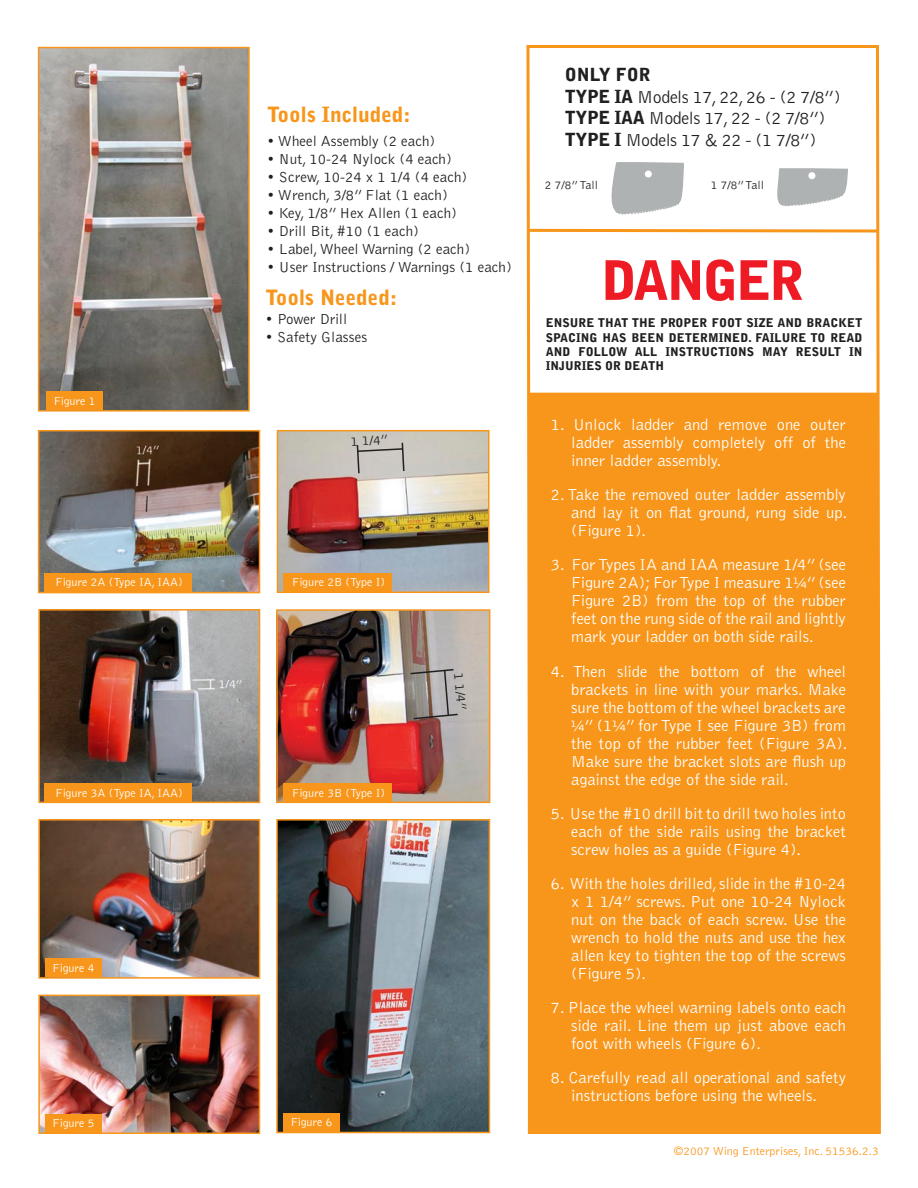
<style>
.page{position:relative;width:918px;height:1188px;background:#fff}
.page>*{position:absolute;margin:0;border:0;box-sizing:border-box;transform-origin:0 0}
.t1{font:900 54px "Bell Gothic";letter-spacing:-.05em;color:#ee1b25}
.t2{font:900 21px "Bell Gothic";color:#f8961b}
.t3{font:300 18px "Bell Gothic";letter-spacing:-.025em;color:#212020}
.t4{font:900 18px "Bell Gothic";color:#212020}
.Paragraph_Style_1{font:300 16.5px/18px "Bell Gothic";color:#fff;text-align:justify}
.t5{font:300 15px "Bell Gothic";color:#212020}
.t6{font:300 15px "Bell Gothic";letter-spacing:-.02em;color:#212020}
.Paragraph_Style_1-2{font:300 13.5px "Bell Gothic";color:#212020}
.Paragraph_Style_1-3{font:900 12px/14.4px "Bell Gothic";color:#212020;text-align:justify}
.t7{font:300 12px "Bell Gothic";color:#fff}
.t8{font:300 12px "Bell Gothic";color:#f8961b}
.Paragraph_Style_1-4{font:300 12px "Bell Gothic";color:#212020}
.s1{font-weight:900}
</style>
<div class="page">
<img style="left:41px;top:433px;width:216px;height:157px">
<div style="left:38px;top:430px;width:222px;height:163px;border:2px solid #f8961b"></div>
<img style="left:41px;top:612px;width:216px;height:188px">
<div style="left:38px;top:609px;width:222px;height:194px;border:2px solid #f8961b"></div>
<img style="left:41px;top:822px;width:216px;height:154px">
<div style="left:38px;top:819px;width:222px;height:160px;border:2px solid #f8961b"></div>
<img style="left:41px;top:998px;width:216px;height:133px">
<div style="left:38px;top:995px;width:222px;height:139px;border:2px solid #f8961b"></div>
<div style="left:45px;top:573px;width:147px;height:19px;background:#f8961b"></div>
<img style="left:279px;top:822px;width:208px;height:308px">
<div style="left:276px;top:819px;width:214px;height:314px;border:2px solid #f8961b"></div>
<img style="left:280px;top:433px;width:207px;height:157px">
<div style="left:277px;top:430px;width:213px;height:163px;border:2px solid #f8961b"></div>
<div style="left:284px;top:573px;width:108px;height:19px;background:#f8961b"></div>
<img style="left:279px;top:612px;width:208px;height:188px">
<div style="left:276px;top:609px;width:214px;height:194px;border:2px solid #f8961b"></div>
<div style="left:45px;top:959px;width:57px;height:18px;background:#f8961b"></div>
<div style="left:45px;top:1114px;width:57px;height:19px;background:#f8961b"></div>
<div style="left:283px;top:1113px;width:57px;height:19px;background:#f8961b"></div>
<div style="left:45px;top:783px;width:147px;height:19px;background:#f8961b"></div>
<div style="left:284px;top:783px;width:108px;height:19px;background:#f8961b"></div>
<svg style="left:526px;top:45px;width:355px;height:1089px"></svg>
<div style="left:529px;top:393px;width:349px;height:740px;background:#f8961b"></div>
<img style="left:40px;top:49px;width:208px;height:361px">
<div style="left:38px;top:47px;width:212px;height:365px;border:1px solid #f8961b"></div>
<svg style="left:526px;top:227px;width:355px;height:7px"></svg>
<div style="left:46px;top:392px;width:57px;height:18px;background:#f8961b"></div>
<svg style="left:773px;top:168px;width:75px;height:38px"></svg>
<svg style="left:608px;top:161px;width:76px;height:54px"></svg>
<svg style="left:356px;top:441px;width:49px;height:34px"></svg>
<svg style="left:409px;top:668px;width:50px;height:52px"></svg>
<p class="t2" style="left:267px;top:102px;width:145px">Tools Included:</p>
<p class="t5" style="left:267px;top:133px;width:170px">• Wheel Assembly (2 each)</p>
<p class="t5" style="left:267px;top:151px;width:186px">• Nut, 10-24 Nylock (4 each)</p>
<p class="t5" style="left:267px;top:169px;width:202px">• Screw, 10-24 x 1 1/4 (4 each)</p>
<p class="t5" style="left:267px;top:187px;width:182px">• Wrench, 3/8” Flat (1 each)</p>
<p class="t5" style="left:267px;top:205px;width:191px">• Key, 1/8” Hex Allen (1 each)</p>
<p class="t5" style="left:267px;top:223px;width:153px">• Drill Bit, #10 (1 each)</p>
<p class="t5" style="left:267px;top:241px;width:204px">• Label, Wheel Warning (2 each)</p>
<p class="t5" style="left:267px;top:259px;width:246px">• User Instructions / Warnings (1 each)</p>
<p class="t2" style="left:265px;top:286px;width:133px">Tools Needed:</p>
<p class="t7" style="left:54px;top:394px;width:43px">Figure 1</p>
<p class="t6" style="left:265px;top:311px;width:83px">• Power Drill</p>
<p class="t5" style="left:265px;top:329px;width:103px">• Safety Glasses</p>
<p class="Paragraph_Style_1-2" style="left:350px;top:434px;width:39px;rotate:-3deg">1 1/4”</p>
<p class="t7" style="left:56px;top:576px;width:129px">Figure 2A (Type IA, IAA)</p>
<p class="t7" style="left:292px;top:576px;width:94px">Figure 2B (Type I)</p>
<p class="t7" style="left:56px;top:787px;width:129px">Figure 3A (Type IA, IAA)</p>
<p class="t7" style="left:292px;top:787px;width:94px">Figure 3B (Type I)</p>
<p class="t7" style="left:53px;top:961px;width:43px">Figure 4</p>
<p class="t7" style="left:53px;top:1116px;width:43px">Figure 5</p>
<p class="t7" style="left:291px;top:1116px;width:43px">Figure 6</p>
<p class="Paragraph_Style_1-2" style="left:466px;top:672px;width:39px;rotate:85deg">1 1/4”</p>
<p class="t4" style="left:565px;top:64px;width:87px">ONLY FOR</p>
<p class="t3" style="left:565px;top:87px;width:277px"><span class="s1">TYPE IA</span> Models 17, 22, 26 - (2 7/8”)</p>
<p class="t3" style="left:565px;top:109px;width:262px"><span class="s1">TYPE IAA</span> Models 17, 22 - (2 7/8”)</p>
<p class="t3" style="left:565px;top:130px;width:253px"><span class="s1">TYPE I</span> Models 17 &amp; 22 - (1 7/8”)</p>
<p class="Paragraph_Style_1-4" style="left:545px;top:179px;width:55px">2 7/8” Tall</p>
<p class="Paragraph_Style_1-4" style="left:711px;top:179px;width:55px">1 7/8” Tall</p>
<p class="t1" style="left:601px;top:249px;width:205px">DANGER</p>
<p class="Paragraph_Style_1-3" style="left:546px;top:316px;width:318px">ENSURE THAT THE PROPER FOOT SIZE AND BRACKET SPACING HAS BEEN DETERMINED. FAILURE TO READ AND FOLLOW ALL INSTRUCTIONS MAY RESULT IN INJURIES OR DEATH</p>
<p class="Paragraph_Style_1" style="left:571px;top:416px;width:276px;text-indent:-20px">1. Unlock ladder and remove one outer ladder assembly completely off of the inner ladder assembly.</p>
<p class="Paragraph_Style_1" style="left:571px;top:486px;width:278px;text-indent:-20px">2. Take the removed outer ladder assembly and lay it on flat ground, rung side up. (Figure 1).</p>
<p class="Paragraph_Style_1" style="left:571px;top:556px;width:276px;text-indent:-20px">3. For Types IA and IAA measure 1/4” (see Figure 2A); For Type I measure 1¼” (see Figure 2B) from the top of the rubber feet on the rung side of the rail and lightly mark your ladder on both side rails.</p>
<p class="Paragraph_Style_1" style="left:571px;top:663px;width:278px;text-indent:-20px">4. Then slide the bottom of the wheel brackets in line with your marks. Make sure the bottom of the wheel brackets are ¼” (1¼” for Type I see Figure 3B) from the top of the rubber feet (Figure 3A).<br>Make sure the bracket slots are flush up against the edge of the side rail.</p>
<p class="Paragraph_Style_1" style="left:571px;top:805px;width:276px;text-indent:-20px">5. Use the #10 drill bit to drill two holes into each of the side rails using the bracket screw holes as a guide (Figure 4).</p>
<p class="Paragraph_Style_1" style="left:571px;top:875px;width:276px;text-indent:-20px">6. With the holes drilled, slide in the #10-24 x 1 1/4” screws. Put one 10-24 Nylock nut on the back of each screw. Use the wrench to hold the nuts and use the hex allen key to tighten the top of the screws (Figure 5).</p>
<p class="Paragraph_Style_1" style="left:571px;top:999px;width:276px;text-indent:-20px">7. Place the wheel warning labels onto each side rail. Line them up just above each foot with wheels (Figure 6).</p>
<p class="Paragraph_Style_1" style="left:551px;top:1069px;width:297px;text-align:center">8. Carefully read all operational and safety instructions before using the wheels.</p>
<p class="t8" style="left:674px;top:1145px;width:206px">©2007 Wing Enterprises, Inc. 51536.2.3</p>
</div>
